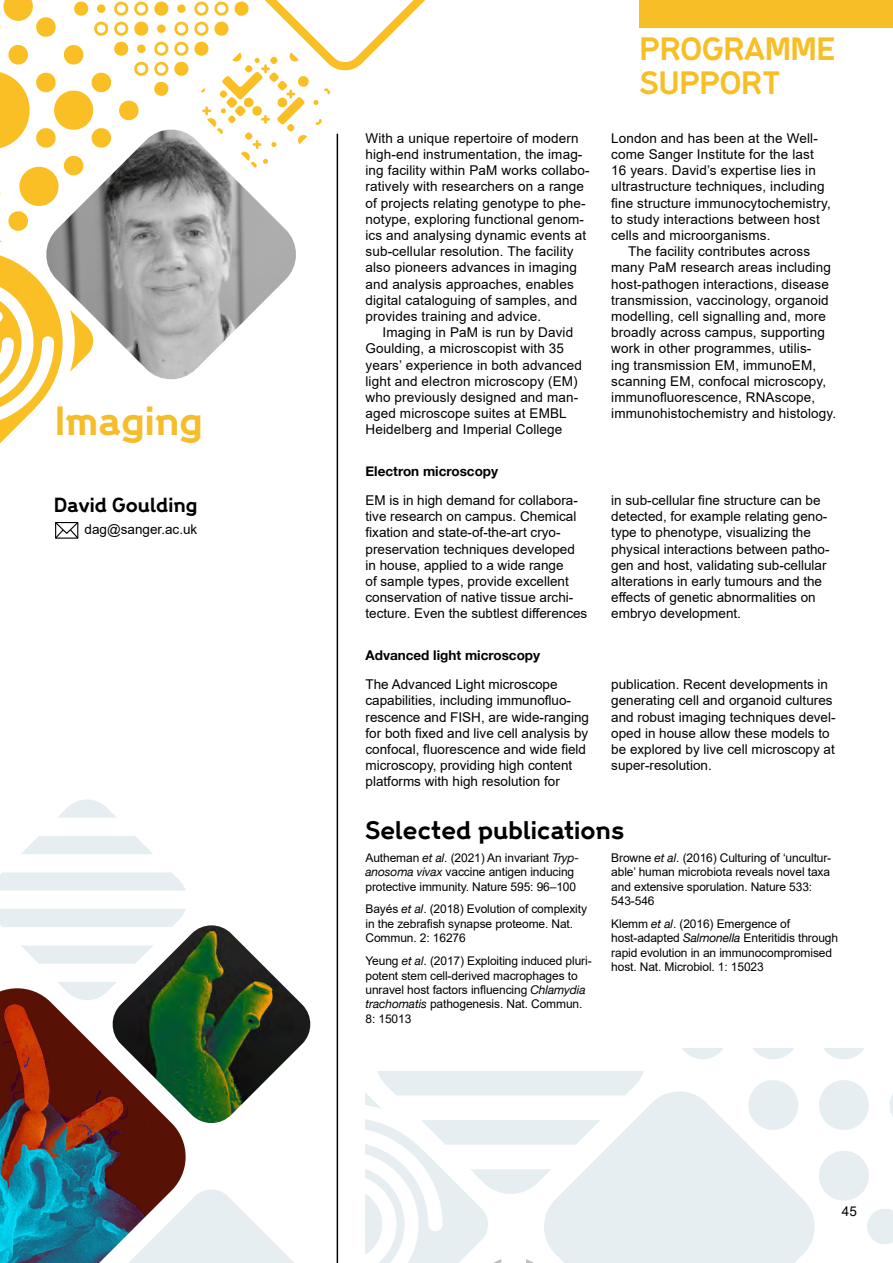
<style>
.page{position:relative;width:893px;height:1263px;background:#fff}
.page>*{position:absolute;margin:0;border:0;box-sizing:border-box;transform-origin:0 0}
.t1{font:700 36px "Wellcome";color:#f5bd29}
.t2{font:700 28.5px/34.2px "Wellcome";color:#f8be25}
.t3{font:700 22.5px "Wellcome";color:#000}
.t4{font:700 18px "Wellcome";color:#000}
.t5{font:13.5px/16.2px "Arial";letter-spacing:.01em;color:#000}
.t6{font:700 13.5px "Helvetica Neue";color:#000}
.t7{font:12px/14.4px "Arial";letter-spacing:-.01em;color:#000}
.s1{font-family:"Helvetica Neue";font-style:italic}
</style>
<div class="page">
<hr style="left:337px;top:134px;width:1px;height:1129px;background:#000">
<div style="left:640px;top:0;width:253px;height:27px;background:#f8be25"></div>
<svg style="left:0;top:0;width:425px;height:466px"></svg>
<svg style="left:55px;top:522px;width:23px;height:17px"></svg>
<svg style="left:644px;top:1091px;width:171px;height:171px;fill:#e6eef1"></svg>
<svg style="left:824px;top:1049px;width:40px;height:10px"></svg>
<svg style="left:890px;top:1093px;width:3px;height:24px"></svg>
<svg style="left:753px;top:1049px;width:40px;height:10px"></svg>
<svg style="left:819px;top:1080px;width:50px;height:50px"></svg>
<svg style="left:683px;top:1049px;width:40px;height:10px"></svg>
<svg style="left:746px;top:1080px;width:55px;height:52px"></svg>
<svg style="left:819px;top:1151px;width:74px;height:93px"></svg>
<svg style="left:365px;top:1071px;width:279px;height:191px"></svg>
<img style="left:0;top:988px;width:186px;height:275px">
<img style="left:110px;top:925px;width:201px;height:201px">
<svg style="left:58px;top:799px;width:59px;height:19px"></svg>
<svg style="left:21px;top:836px;width:132px;height:18px;background:#eaf0f2"></svg>
<svg style="left:0;top:872px;width:186px;height:19px;background:#e8eff1"></svg>
<div style="left:0;top:909px;width:186px;height:18px;background:#e7eef1"></div>
<svg style="left:21px;top:945px;width:133px;height:19px"></svg>
<svg style="left:57px;top:982px;width:60px;height:18px"></svg>
<svg style="left:104px;top:1189px;width:190px;height:74px"></svg>
<h1 class="t1" style="left:55px;top:397px;width:149px">Imaging</h1>
<h3 class="t4" style="left:54px;top:492px;width:145px">David Goulding</h3>
<p class="t5" style="left:85px;top:521px;width:114px">dag@sanger.ac.uk</p>
<p class="t5" style="left:365px;top:130px;width:226px">With a unique repertoire of modern high-end instrumentation, the imag&shy;ing facility within PaM works collabo&shy;ratively with researchers on a range of projects relating genotype to phe&shy;notype, exploring functional genom&shy;ics and analysing dynamic events at sub-cellular resolution. The facility also pioneers advances in imaging and analysis approaches, enables digital cataloguing of samples, and provides training and advice.</p>
<p class="t5" style="left:365px;top:324px;width:218px;text-indent:17px">Imaging in PaM is run by David<br>Goulding, a microscopist with 35 years’ experience in both advanced light and electron microscopy (EM) who previously designed and man&shy;aged microscope suites at EMBL<br>Heidelberg and Imperial College</p>
<h2 class="t2" style="left:640px;top:31px;width:197px">PROGRAMME<br>SUPPORT</h2>
<p class="t5" style="left:611px;top:130px;width:208px">London and has been at the Well-</p>
<p class="t5" style="left:611px;top:146px;width:204px">come Sanger Institute for the last</p>
<p class="t5" style="left:611px;top:162px;width:206px">16 years. David’s expertise lies in</p>
<p class="t5" style="left:611px;top:178px;width:215px">ultrastructure techniques, including</p>
<p class="t5" style="left:611px;top:195px;width:221px">fine structure immunocytochemistry,</p>
<p class="t5" style="left:611px;top:211px;width:210px">to study interactions between host</p>
<p class="t5" style="left:611px;top:227px;width:161px">cells and microorganisms.</p>
<p class="t5" style="left:628px;top:243px;width:183px">The facility contributes across</p>
<p class="t5" style="left:611px;top:259px;width:221px">many PaM research areas including</p>
<p class="t5" style="left:611px;top:276px;width:219px">host-pathogen interactions, disease</p>
<p class="t5" style="left:611px;top:292px;width:219px">transmission, vaccinology, organoid</p>
<p class="t5" style="left:611px;top:308px;width:216px">modelling, cell signalling and, more</p>
<p class="t5" style="left:611px;top:324px;width:215px">broadly across campus, supporting</p>
<p class="t5" style="left:611px;top:340px;width:202px">work in other programmes, utilis-</p>
<p class="t5" style="left:611px;top:357px;width:206px">ing transmission EM, immunoEM,</p>
<p class="t5" style="left:611px;top:373px;width:216px">scanning EM, confocal microscopy,</p>
<p class="t5" style="left:611px;top:389px;width:205px">immunofluorescence, RNAscope,</p>
<p class="t5" style="left:611px;top:405px;width:226px">immunohistochemistry and histology.</p>
<p class="t6" style="left:365px;top:461px;width:134px">Electron microscopy</p>
<p class="t5" style="left:365px;top:492px;width:223px">EM is in high demand for collabora&shy;tive research on campus. Chemical fixation and state-of-the-art cryo&shy;preservation techniques developed in house, applied to a wide range<br>of sample types, provide excellent conservation of native tissue archi&shy;tecture. Even the subtlest differences</p>
<p class="t5" style="left:611px;top:492px;width:220px">in sub-cellular fine structure can be detected, for example relating geno&shy;type to phenotype, visualizing the physical interactions between patho&shy;gen and host, validating sub-cellular alterations in early tumours and the effects of genetic abnormalities on embryo development.</p>
<p class="t6" style="left:365px;top:645px;width:176px">Advanced light microscopy</p>
<p class="t5" style="left:365px;top:676px;width:225px">The Advanced Light microscope capabilities, including immunofluo&shy;rescence and FISH, are wide-ranging for both fixed and live cell analysis by confocal, fluorescence and wide field microscopy, providing high content platforms with high resolution for</p>
<p class="t5" style="left:611px;top:676px;width:226px">publication. Recent developments in generating cell and organoid cultures and robust imaging techniques devel&shy;oped in house allow these models to be explored by live cell microscopy at super-resolution.</p>
<h3 class="t3" style="left:365px;top:815px;width:260px">Selected publications</h3>
<p class="t7" style="left:365px;top:850px;width:215px">Autheman <span class="s1">et al</span>. (2021) An invariant <span class="s1">Tryp&shy;anosoma vivax</span> vaccine antigen inducing protective immunity. Nature 595: 96–100</p>
<p class="t7" style="left:365px;top:902px;width:223px">Bayés <span class="s1">et al</span>. (2018) Evolution of complexity in the zebrafish synapse proteome. Nat.<br>Commun. 2: 16276</p>
<p class="t7" style="left:365px;top:954px;width:228px">Yeung <span class="s1">et al</span>. (2017) Exploiting induced pluri&shy;potent stem cell-derived macrophages to unravel host factors influencing <span class="s1">Chlamydia trachomatis</span> pathogenesis. Nat. Commun.<br>8: 15013</p>
<p class="t7" style="left:611px;top:850px;width:222px">Browne <span class="s1">et al</span>. (2016) Culturing of ‘uncultur&shy;able’ human microbiota reveals novel taxa and extensive sporulation. Nature 533:<br>543-546</p>
<p class="t7" style="left:611px;top:916px;width:228px">Klemm <span class="s1">et al</span>. (2016) Emergence of host-adapted <span class="s1">Salmonella</span> Enteritidis through rapid evolution in an immunocompromised host. Nat. Microbiol. 1: 15023</p>
<p class="t5" style="left:842px;top:1202px;width:17px">45</p>
</div>
